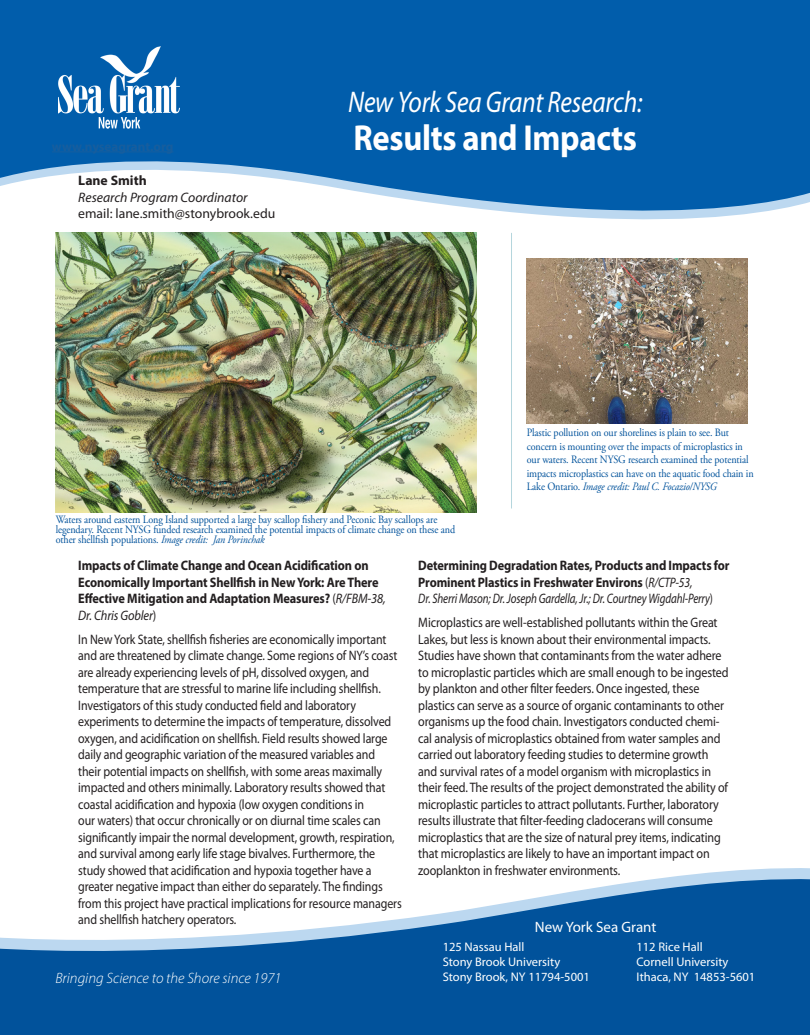
<style>
.page{position:relative;width:810px;height:1035px;background:#fff}
.page>*{position:absolute;margin:0;border:0;box-sizing:border-box;transform-origin:0 0}
.t1{font:700 36.25px "Myriad Pro";letter-spacing:-.01em;color:#fff;scale:.9 1}
.t2{font:italic 30px "Myriad Pro";letter-spacing:-.01em;color:#fff;scale:.85 1}
.t3{font:italic 300 15px "Myriad Pro";color:#fff}
.t4{font:15px "Myriad Pro";color:#fff}
.t5{font:13.75px/16.5px "Myriad Pro";letter-spacing:-.01em;color:#231f20;scale:.87 1}
.t6{font:13.75px/16.5px "Myriad Pro";letter-spacing:-.01em;color:#231f20;scale:.88 1}
.t7{font:700 13.75px/16.5px "Myriad Pro";letter-spacing:-.01em;color:#231f20;scale:.9 1}
.t8{font:13.75px "Myriad Pro";letter-spacing:-.01em;color:#231f20}
.t9{font:italic 13.75px "Myriad Pro";color:#231f20}
.t10{font:700 13.75px "Myriad Pro";letter-spacing:-.01em;color:#231f20}
.Name{font:700 13px "Myriad Pro";color:#175d9e}
.t11{font:12.5px "Myriad Pro";color:#fff}
.t12{font:11.25px/13.5px "Adobe Garamond Pro";letter-spacing:-.01em;color:#01529b;scale:.9 1}
.s1{font-style:italic}
.s2{font-weight:400}
.s3{font-weight:400;font-style:italic}
</style>
<div class="page">
<img style="left:56px;top:256px;width:421px;height:256px">
<svg style="left:0;top:868px;width:810px;height:167px;fill:#01529b"></svg>
<hr style="left:511px;top:233px;width:1px;height:276px;background:#b5d6dd">
<img style="left:55px;top:247px;width:422px;height:9px">
<svg style="left:0;top:0;width:810px;height:247px;fill:#015dab"></svg>
<hr style="left:52px;top:152px;width:122px;height:1px;background:#175d9e">
<img style="left:58px;top:46px;width:122px;height:89px">
<img style="left:527px;top:258px;width:221px;height:166px">
<p class="Name" style="left:52px;top:138px;width:123px">www.nyseagrant.org</p>
<p class="t10" style="left:78px;top:172px;width:70px">Lane Smith</p>
<p class="t9" style="left:78px;top:189px;width:171px">Research Program Coordinator</p>
<p class="t8" style="left:78px;top:205px;width:199px">email: lane.smith@stonybrook.edu</p>
<p class="t2" style="left:348px;top:84px;width:348px">New York Sea Grant Research:</p>
<p class="t1" style="left:354px;top:114px;width:317px">Results and Impacts</p>
<p class="t12" style="left:527px;top:426px;width:254px">Plastic pollution on our shorelines is plain to see. But concern is mounting over the impacts of microplastics in our waters. Recent NYSG research examined the potential impacts microplastics can have on the aquatic food chain in Lake Ontario. <span class="s1">Image credit: Paul C. Focazio/NYSG</span></p>
<p class="t12" style="left:56px;top:514px;width:445px;line-height:10px">Waters around eastern Long Island supported a large bay scallop fishery and Peconic Bay scallops are legendary. Recent NYSG funded research examined the potential impacts of climate change on these and other shellfish populations. <span class="s1">Image credit: Jan Porinchak</span></p>
<p class="t7" style="left:78px;top:557px;width:343px">Impacts of Climate Change and Ocean Acidification on Economically Important Shellfish in New York: Are There Effective Mitigation and Adaptation Measures? <span class="s2">(</span><span class="s3">R/FBM-38, Dr. Chris Gobler</span><span class="s2">)</span></p>
<p class="t5" style="left:78px;top:631px;width:373px">In New York State, shellfish fisheries are economically important and are threatened by climate change. Some regions of NY’s coast are already experiencing levels of pH, dissolved oxygen, and temperature that are stressful to marine life including shellfish.<br>Investigators of this study conducted field and laboratory experiments to determine the impacts of temperature, dissolved oxygen, and acidification on shellfish. Field results showed large daily and geographic variation of the measured variables and<br>their potential impacts on shellfish, with some areas maximally impacted and others minimally. Laboratory results showed that coastal acidification and hypoxia (low oxygen conditions in<br>our waters) that occur chronically or on diurnal time scales can significantly impair the normal development, growth, respiration, and survival among early life stage bivalves. Furthermore, the study showed that acidification and hypoxia together have a greater negative impact than either do separately. The findings from this project have practical implications for resource managers and shellfish hatchery operators.</p>
<p class="t7" style="left:418px;top:557px;width:348px">Determining Degradation Rates, Products and Impacts for<br>Prominent Plastics in Freshwater Environs <span class="s2">(</span><span class="s3">R/CTP-53,<br>Dr. Sherri Mason; Dr. Joseph Gardella, Jr.; Dr. Courtney Wigdahl-Perry</span><span class="s2">)</span></p>
<p class="t6" style="left:418px;top:614px;width:354px">Microplastics are well-established pollutants within the Great Lakes, but less is known about their environmental impacts.<br>Studies have shown that contaminants from the water adhere to microplastic particles which are small enough to be ingested by plankton and other filter feeders. Once ingested, these plastics can serve as a source of organic contaminants to other organisms up the food chain. Investigators conducted chemi&shy;cal analysis of microplastics obtained from water samples and carried out laboratory feeding studies to determine growth and survival rates of a model organism with microplastics in their feed. The results of the project demonstrated the ability of microplastic particles to attract pollutants. Further, laboratory results illustrate that filter-feeding cladocerans will consume microplastics that are the size of natural prey items, indicating that microplastics are likely to have an important impact on zooplankton in freshwater environments.</p>
<p class="t4" style="left:535px;top:918px;width:123px">New York Sea Grant</p>
<p class="t11" style="left:443px;top:939px;width:83px">125 Nassau Hall</p>
<p class="t11" style="left:443px;top:954px;width:119px">Stony Brook University</p>
<p class="t11" style="left:443px;top:969px;width:149px">Stony Brook, NY 11794-5001</p>
<p class="t11" style="left:636px;top:939px;width:68px">112 Rice Hall</p>
<p class="t11" style="left:636px;top:954px;width:94px">Cornell University</p>
<p class="t3" style="left:55px;top:969px;width:227px">Bringing Science to the Shore since 1971</p>
<p class="t11" style="left:636px;top:969px;width:120px">Ithaca, NY 14853-5601</p>
</div>
